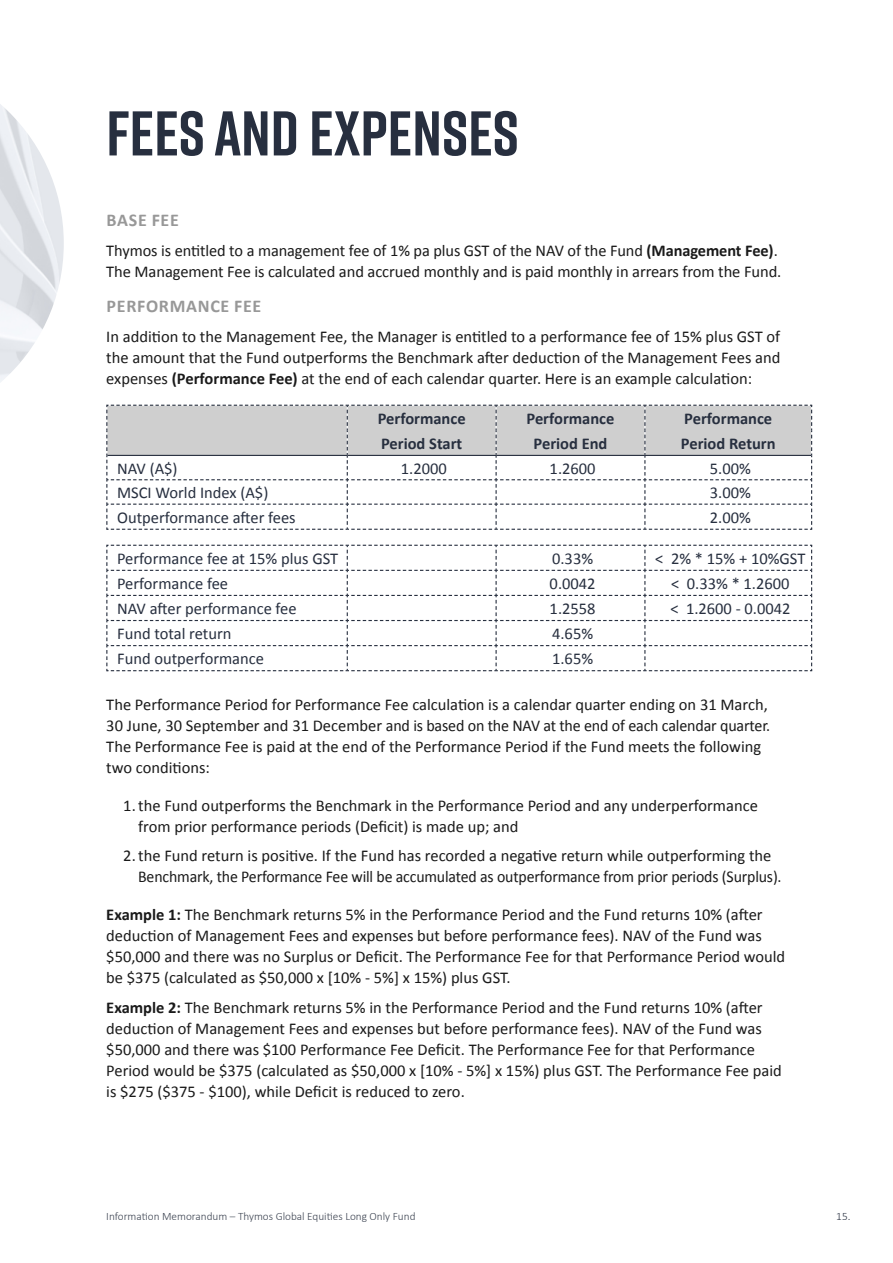
<style>
.page{position:relative;width:893px;height:1263px;background:#fff}
.page>*{position:absolute;margin:0;border:0;box-sizing:border-box;transform-origin:0 0}
.t1{font:700 63px "Rift";color:#272f3f}
.t2{font:700 18px "Calibri";letter-spacing:.04em;color:#989898}
.t3{font:16.5px/21px "Calibri";color:#1a1a1a}
.t4{font:16.5px "Calibri";color:#272f3f}
.t5{font:700 16.5px "Calibri";color:#272f3f}
.t6{font:300 11.25px "Calibri";color:#3d4452}
.t7{font:300 11.25px "Calibri";color:#272f3f}
.s1{font-weight:700}
</style>
<div class="page">
<img style="left:0;top:104px;width:64px;height:278px">
<svg style="left:106px;top:404px;width:707px;height:126px"></svg>
<hr style="left:107px;top:455px;width:240px;height:1px;background:#272f3f">
<hr style="left:347px;top:455px;width:149px;height:1px;background:#272f3f">
<hr style="left:496px;top:455px;width:149px;height:1px;background:#272f3f">
<hr style="left:645px;top:455px;width:166px;height:1px;background:#272f3f">
<svg style="left:106px;top:544px;width:707px;height:128px"></svg>
<h1 class="t1" style="left:106px;top:106px;width:414px">FEES AND EXPENSES</h1>
<p class="t2" style="left:107px;top:213px;width:74px">BASE FEE</p>
<p class="t3" style="left:106px;top:240px;width:677px">Thymos is entitled to a management fee of 1% pa plus GST of the NAV of the Fund <span class="s1">(Management Fee)</span>.<br>The Management Fee is calculated and accrued monthly and is paid monthly in arrears from the Fund.</p>
<p class="t2" style="left:107px;top:299px;width:156px">PERFORMANCE FEE</p>
<p class="t3" style="left:106px;top:326px;width:676px;text-align:justify">In addition to the Management Fee, the Manager is entitled to a performance fee of 15% plus GST of the amount that the Fund outperforms the Benchmark after deduction of the Management Fees and expenses <span class="s1">(Performance Fee)</span> at the end of each calendar quarter. Here is an example calculation:</p>
<p class="t5" style="left:378px;top:412px;width:90px">Performance</p>
<p class="t5" style="left:526px;top:412px;width:90px">Performance</p>
<p class="t5" style="left:684px;top:412px;width:90px">Performance</p>
<p class="t5" style="left:381px;top:437px;width:83px">Period Start</p>
<p class="t5" style="left:533px;top:437px;width:75px">Period End</p>
<p class="t5" style="left:681px;top:437px;width:96px">Period Return</p>
<p class="t4" style="left:117px;top:458px;width:62px">NAV (A$)</p>
<p class="t4" style="left:401px;top:458px;width:47px">1.2000</p>
<p class="t4" style="left:550px;top:458px;width:47px">1.2600</p>
<p class="t4" style="left:710px;top:458px;width:43px">5.00%</p>
<p class="t4" style="left:117px;top:482px;width:153px">MSCI World Index (A$)</p>
<p class="t4" style="left:710px;top:482px;width:43px">3.00%</p>
<p class="t4" style="left:117px;top:507px;width:180px">Outperformance after fees</p>
<p class="t4" style="left:710px;top:507px;width:43px">2.00%</p>
<p class="t4" style="left:117px;top:548px;width:223px">Performance fee at 15% plus GST</p>
<p class="t4" style="left:552px;top:548px;width:43px">0.33%</p>
<p class="t4" style="left:655px;top:548px;width:152px">&lt; 2% * 15% + 10%GST</p>
<p class="t4" style="left:117px;top:573px;width:113px">Performance fee</p>
<p class="t4" style="left:550px;top:573px;width:47px">0.0042</p>
<p class="t4" style="left:671px;top:573px;width:120px">&lt; 0.33% * 1.2600</p>
<p class="t4" style="left:117px;top:598px;width:181px">NAV after performance fee</p>
<p class="t4" style="left:550px;top:598px;width:47px">1.2558</p>
<p class="t4" style="left:670px;top:598px;width:122px">&lt; 1.2600 - 0.0042</p>
<p class="t4" style="left:117px;top:623px;width:116px">Fund total return</p>
<p class="t4" style="left:552px;top:623px;width:43px">4.65%</p>
<p class="t4" style="left:117px;top:648px;width:148px">Fund outperformance</p>
<p class="t4" style="left:552px;top:648px;width:43px">1.65%</p>
<p class="t3" style="left:106px;top:694px;width:665px">The Performance Period for Performance Fee calculation is a calendar quarter ending on 31 March, 30 June, 30 September and 31 December and is based on the NAV at the end of each calendar quarter.<br>The Performance Fee is paid at the end of the Performance Period if the Fund meets the following two conditions:</p>
<p class="t3" style="left:138px;top:795px;width:621px;text-indent:-15px">1. the Fund outperforms the Benchmark in the Performance Period and any underperformance from prior performance periods (Deficit) is made up; and</p>
<p class="t3" style="left:138px;top:845px;width:645px;text-indent:-15px">2. the Fund return is positive. If the Fund has recorded a negative return while outperforming the<br>Benchmark, the Performance Fee will be accumulated as outperformance from prior periods (Surplus).</p>
<p class="t3" style="left:106px;top:904px;width:680px"><span class="s1">Example 1:</span> The Benchmark returns 5% in the Performance Period and the Fund returns 10% (after deduction of Management Fees and expenses but before performance fees). NAV of the Fund was $50,000 and there was no Surplus or Deficit. The Performance Fee for that Performance Period would be $375 (calculated as $50,000 x [10% - 5%] x 15%) plus GST.</p>
<p class="t3" style="left:106px;top:997px;width:677px"><span class="s1">Example 2:</span> The Benchmark returns 5% in the Performance Period and the Fund returns 10% (after deduction of Management Fees and expenses but before performance fees). NAV of the Fund was $50,000 and there was $100 Performance Fee Deficit. The Performance Fee for that Performance Period would be $375 (calculated as $50,000 x [10% - 5%] x 15%) plus GST. The Performance Fee paid is $275 ($375 - $100), while Deficit is reduced to zero.</p>
<p class="t6" style="left:106px;top:1210px;width:311px">Information Memorandum – Thymos Global Equities Long Only Fund</p>
<p class="t7" style="left:836px;top:1212px;width:16px">15.</p>
</div>
